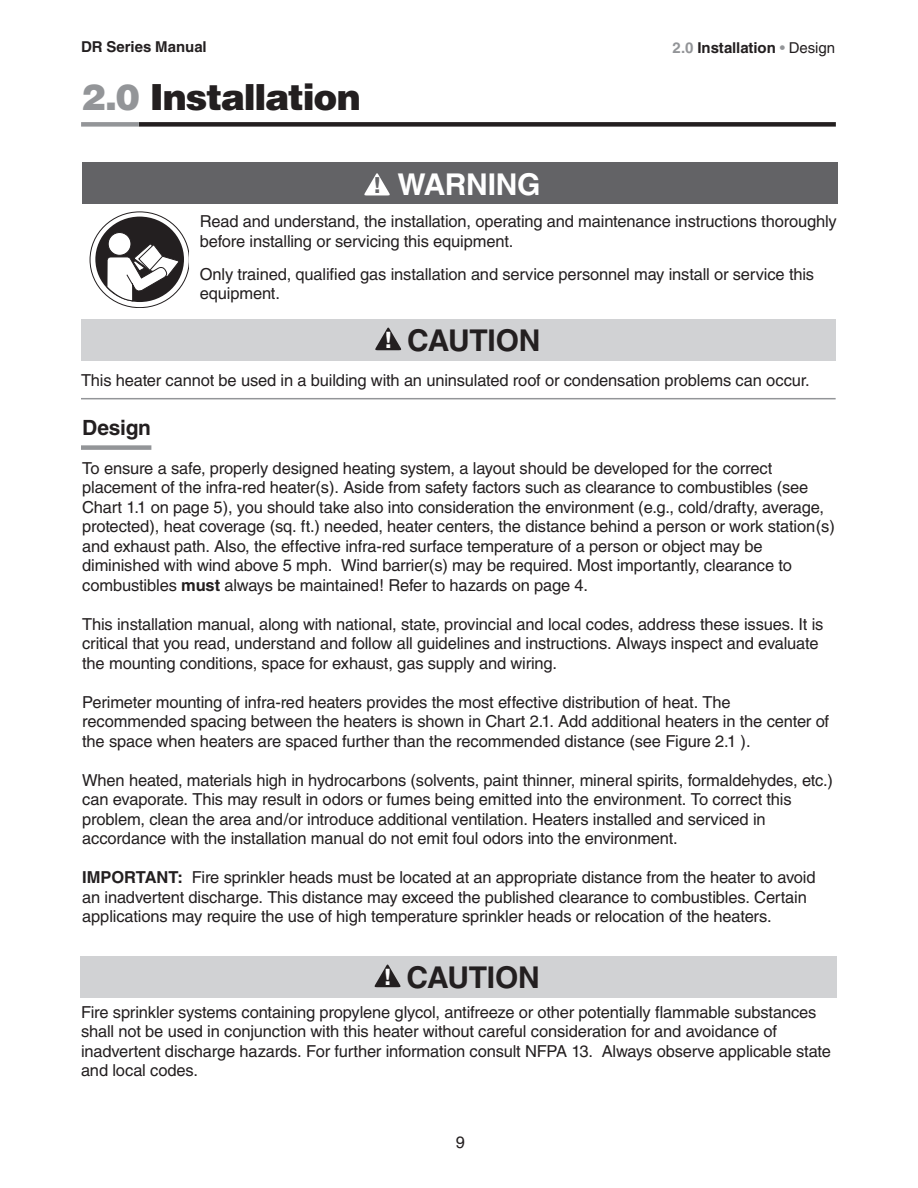
<style>
.page{position:relative;width:918px;height:1188px;background:#fff}
.page>*{position:absolute;margin:0;border:0;box-sizing:border-box;transform-origin:0 0}
.t1{font:900 36px "Helvetica";letter-spacing:-.035em;color:#231f20}
.t2{font:700 30px "Helvetica";letter-spacing:-.01em;color:#231f20}
.t3{font:700 30px "Helvetica";letter-spacing:-.01em;color:#fff}
.t4{font:900 condensed 21.15px "Helvetica";color:#636366}
.t5{font:700 21px "Helvetica";letter-spacing:-.015em;color:#231f20}
.t6{font:16.5px/19.5px "Helvetica";letter-spacing:-.01em;color:#231f20}
.t7{font:700 15px "Helvetica";letter-spacing:-.005em;color:#231f20}
.s1{color:#939598}
.s2{font-weight:400;color:#939598}
.s3{font-weight:400}
.s4{font-weight:900;font-stretch:condensed;font-size:21.6px;color:#fff}
.s5{font-weight:700}
</style>
<div class="page">
<div style="left:139px;top:122px;width:697px;height:5px;background:#231f20"></div>
<div style="left:81px;top:122px;width:58px;height:5px;background:#939598"></div>
<div style="left:82px;top:162px;width:756px;height:42px;background:#636366"></div>
<svg style="left:364px;top:173px;width:26px;height:22px"></svg>
<svg style="left:90px;top:212px;width:99px;height:96px"></svg>
<div style="left:81px;top:320px;width:755px;height:41px;background:#d1d2d4"></div>
<svg style="left:375px;top:328px;width:26px;height:22px"></svg>
<div style="left:81px;top:445px;width:70px;height:5px;background:#939598"></div>
<hr style="left:81px;top:398px;width:755px;height:1px;background:#939598">
<div style="left:80px;top:956px;width:757px;height:42px;background:#d1d2d4"></div>
<svg style="left:375px;top:965px;width:25px;height:22px"></svg>
<p class="t7" style="left:81px;top:37px;width:127px">DR Series Manual</p>
<h1 class="t1" style="left:81px;top:74px;width:281px"><span class="s1">2.0</span> Installation</h1>
<p class="t4" style="left:374px;top:172px;width:9px">!</p>
<h2 class="t3" style="left:397px;top:166px;width:145px">WARNING</h2>
<p class="t7" style="left:673px;top:39px;width:164px"><span class="s1">2.0</span> Installation <span class="s2">•</span> <span class="s3">Design</span></p>
<p class="t6" style="left:200px;top:212px;width:639px">Read and understand, the installation, operating and maintenance instructions thoroughly before installing or servicing this equipment.</p>
<p class="t6" style="left:200px;top:264px;width:616px">Only trained, qualified gas installation and service personnel may install or service this equipment.</p>
<h2 class="t2" style="left:385px;top:322px;width:157px"><span class="s4">!</span> CAUTION</h2>
<p class="t6" style="left:81px;top:370px;width:730px">This heater cannot be used in a building with an uninsulated roof or condensation problems can occur.</p>
<p class="t5" style="left:82px;top:414px;width:70px">Design</p>
<p class="t6" style="left:82px;top:458px;width:754px">To ensure a safe, properly designed heating system, a layout should be developed for the correct placement of the infra-red heater(s). Aside from safety factors such as clearance to combustibles (see Chart 1.1 on page 5), you should take also into consideration the environment (e.g., cold/drafty, average, protected), heat coverage (sq. ft.) needed, heater centers, the distance behind a person or work station(s) and exhaust path. Also, the effective infra-red surface temperature of a person or object may be diminished with wind above 5 mph. Wind barrier(s) may be required. Most importantly, clearance to combustibles <span class="s5">must</span> always be maintained! Refer to hazards on page 4.</p>
<p class="t6" style="left:82px;top:614px;width:743px">This installation manual, along with national, state, provincial and local codes, address these issues. It is critical that you read, understand and follow all guidelines and instructions. Always inspect and evaluate the mounting conditions, space for exhaust, gas supply and wiring.</p>
<p class="t6" style="left:82px;top:692px;width:749px">Perimeter mounting of infra-red heaters provides the most effective distribution of heat. The recommended spacing between the heaters is shown in Chart 2.1. Add additional heaters in the center of the space when heaters are spaced further than the recommended distance (see Figure 2.1 ).</p>
<p class="t6" style="left:82px;top:770px;width:752px">When heated, materials high in hydrocarbons (solvents, paint thinner, mineral spirits, formaldehydes, etc.) can evaporate. This may result in odors or fumes being emitted into the environment. To correct this problem, clean the area and/or introduce additional ventilation. Heaters installed and serviced in accordance with the installation manual do not emit foul odors into the environment.</p>
<p class="t6" style="left:82px;top:868px;width:735px"><span class="s5">IMPORTANT:</span> Fire sprinkler heads must be located at an appropriate distance from the heater to avoid an inadvertent discharge. This distance may exceed the published clearance to combustibles. Certain applications may require the use of high temperature sprinkler heads or relocation of the heaters.</p>
<h2 class="t2" style="left:384px;top:959px;width:157px"><span class="s4">!</span> CAUTION</h2>
<p class="t6" style="left:81px;top:1002px;width:752px">Fire sprinkler systems containing propylene glycol, antifreeze or other potentially flammable substances shall not be used in conjunction with this heater without careful consideration for and avoidance of inadvertent discharge hazards. For further information consult NFPA 13. Always observe applicable state and local codes.</p>
<p class="t6" style="left:456px;top:1132px;width:11px">9</p>
</div>
